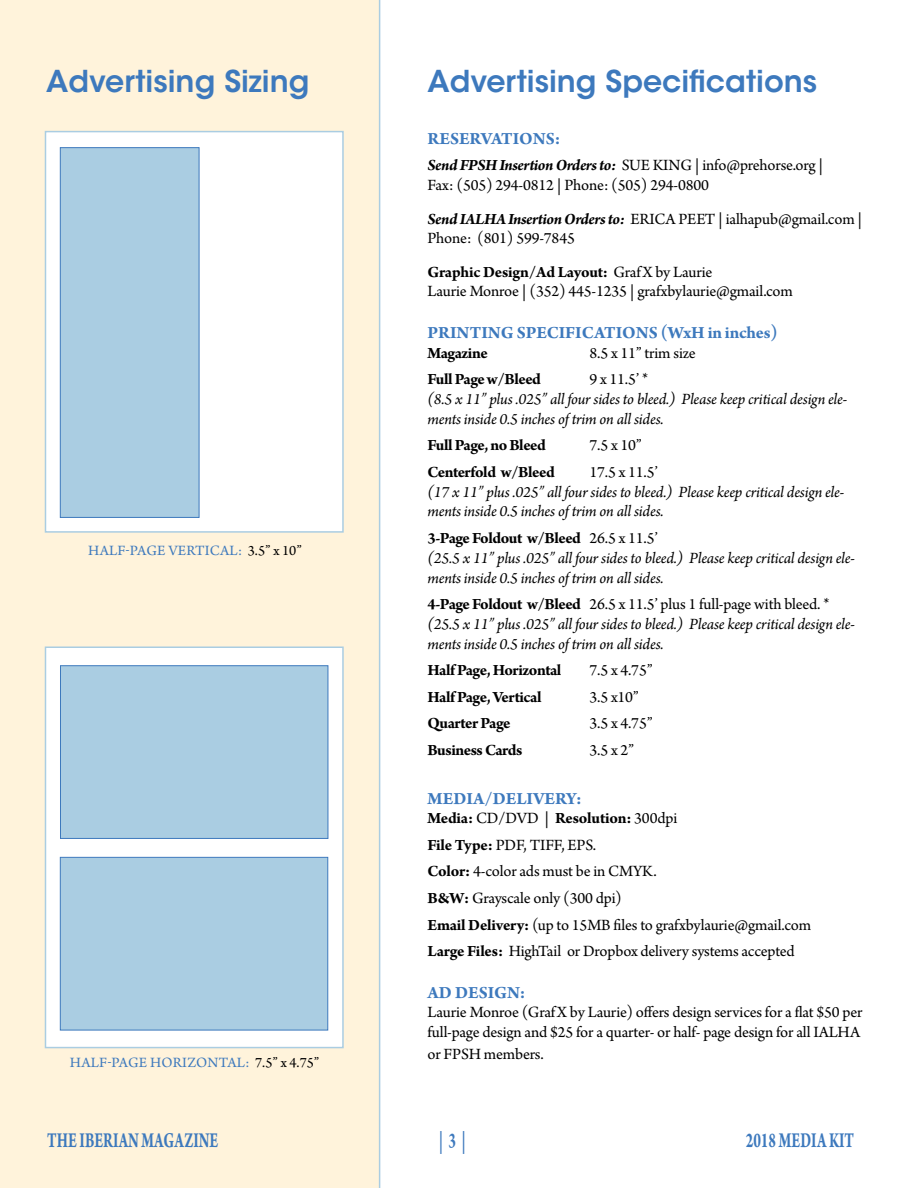
<style>
.page{position:relative;width:918px;height:1188px;background:#fff}
.page>*{position:absolute;margin:0;border:0;box-sizing:border-box;transform-origin:0 0}
.t1{font:600 30px "ITC Avant Garde Std";color:#3d79bd}
.t2{font:700 22.5px "Arno Pro";color:#3d79bd;scale:.67 1}
.t3{font:700 18px "Arno Pro";color:#3d79bd}
.t4{font:16.5px/26.5px "Arno Pro";letter-spacing:-.01em;color:#000}
.t5{font:italic 16.5px/19.8px "Arno Pro";letter-spacing:-.01em;color:#000}
.t6{font:700 16.5px "Arno Pro";letter-spacing:-.03em;color:#000}
.t7{font:15px "Arno Pro";letter-spacing:.01em;color:#3d79bd}
.s1{color:#000}
.s2{font-weight:700;font-style:italic}
.s3{font-weight:700}
.s4{font-weight:700;font-style:normal}
.s5{font-style:normal}
</style>
<div class="page">
<div style="left:0;top:0;width:380px;height:1188px;background:#fff3db"></div>
<div style="left:45px;top:131px;width:299px;height:402px;background:#fff;border:2px solid #aacde2"></div>
<div style="left:60px;top:147px;width:139px;height:371px;background:#aacde2;border:1px solid #3d79bd"></div>
<div style="left:45px;top:646px;width:299px;height:402px;background:#fff;border:2px solid #aacde2"></div>
<div style="left:60px;top:857px;width:268px;height:173px;background:#aacde2;border:1px solid #3d79bd"></div>
<div style="left:60px;top:666px;width:268px;height:173px;background:#aacde2;border:1px solid #3d79bd"></div>
<h1 class="t1" style="left:46px;top:62px;width:265px">Advertising Sizing</h1>
<p class="t7" style="left:88px;top:542px;width:215px">HALF-PAGE VERTICAL: <span class="s1">3.5” x 10”</span></p>
<p class="t7" style="left:70px;top:1054px;width:251px">HALF-PAGE HORIZONTAL: <span class="s1">7.5” x 4.75”</span></p>
<h1 class="t1" style="left:428px;top:62px;width:391px">Advertising Specifications</h1>
<p class="t3" style="left:428px;top:128px;width:134px">RESERVATIONS:</p>
<p class="t4" style="left:428px;top:156px;width:397px;line-height:19.8px"><span class="s2">Send FPSH Insertion Orders to:</span> SUE KING | info@prehorse.org |<br>Fax: (505) 294-0812 | Phone: (505) 294-0800</p>
<p class="t4" style="left:428px;top:210px;width:436px;line-height:19.8px"><span class="s2">Send IALHA Insertion Orders to:</span> ERICA PEET | ialhapub@gmail.com |<br>Phone: (801) 599-7845</p>
<p class="t4" style="left:428px;top:263px;width:367px;line-height:19.8px"><span class="s3">Graphic Design/Ad Layout:</span> Graf X by Laurie<br>Laurie Monroe | (352) 445-1235 | grafxbylaurie@gmail.com</p>
<p class="t3" style="left:428px;top:322px;width:352px">PRINTING SPECIFICATIONS (WxH in inches)</p>
<p class="t6" style="left:428px;top:343px;width:62px">Magazine</p>
<p class="t4" style="left:589px;top:340px;width:108px">8.5 x 11” trim size</p>
<p class="t6" style="left:428px;top:370px;width:115px">Full Page w/Bleed</p>
<p class="t4" style="left:589px;top:367px;width:60px">9 x 11.5’ *</p>
<p class="t5" style="left:428px;top:390px;width:421px">(8.5 x 11” plus .025” all four sides to bleed.) Please keep critical design ele&shy;ments inside 0.5 inches of trim on all sides.</p>
<p class="t6" style="left:428px;top:436px;width:120px">Full Page, no Bleed</p>
<p class="t4" style="left:589px;top:433px;width:54px">7.5 x 10”</p>
<p class="t6" style="left:428px;top:462px;width:129px">Centerfold w/Bleed</p>
<p class="t4" style="left:589px;top:460px;width:70px">17.5 x 11.5’</p>
<p class="t5" style="left:428px;top:483px;width:418px">(17 x 11” plus .025” all four sides to bleed.) Please keep critical design ele&shy;ments inside 0.5 inches of trim on all sides.</p>
<p class="t5" style="left:428px;top:529px;width:429px"><span class="s4">3-Page Foldout w/Bleed</span> <span class="s5">26.5 x 11.5’<br></span>(25.5 x 11” plus .025” all four sides to bleed.) Please keep critical design ele&shy;ments inside 0.5 inches of trim on all sides.</p>
<p class="t5" style="left:428px;top:595px;width:429px"><span class="s4">4-Page Foldout w/Bleed</span> <span class="s5">26.5 x 11.5’ plus 1 full-page with bleed. * </span>(25.5 x 11” plus .025” all four sides to bleed.) Please keep critical design ele&shy;ments inside 0.5 inches of trim on all sides.</p>
<p class="t6" style="left:428px;top:661px;width:135px">Half Page, Horizontal</p>
<p class="t4" style="left:589px;top:658px;width:65px">7.5 x 4.75”</p>
<p class="t6" style="left:428px;top:687px;width:116px">Half Page, Vertical</p>
<p class="t4" style="left:589px;top:685px;width:51px">3.5 x10”</p>
<p class="t6" style="left:428px;top:714px;width:85px">Quarter Page</p>
<p class="t4" style="left:589px;top:711px;width:65px">3.5 x 4.75”</p>
<p class="t6" style="left:428px;top:740px;width:96px">Business Cards</p>
<p class="t4" style="left:589px;top:738px;width:46px">3.5 x 2”</p>
<p class="t3" style="left:428px;top:788px;width:156px">MEDIA/DELIVERY:</p>
<p class="t4" style="left:428px;top:806px;width:385px"><span class="s3">Media:</span> CD/DVD | <span class="s3">Resolution:</span> 300dpi<br><span class="s3">File Type:</span> PDF, TIFF, EPS.<br><span class="s3">Color:</span> 4-color ads must be in CMYK.<br><span class="s3">B&amp;W:</span> Grayscale only (300 dpi)<br><span class="s3">Email Delivery:</span> (up to 15MB files to grafxbylaurie@gmail.com <span class="s3">Large Files:</span> HighTail or Dropbox delivery systems accepted</p>
<p class="t3" style="left:428px;top:982px;width:99px">AD DESIGN:</p>
<p class="t4" style="left:428px;top:1003px;width:437px;line-height:19.8px">Laurie Monroe (Graf X by Laurie) offers design services for a flat $50 per full-page design and $25 for a quarter- or half- page design for all IALHA</p>
<p class="t4" style="left:428px;top:1041px;width:118px">or FPSH members.</p>
<h2 class="t2" style="left:47px;top:1127px;width:257px">THE IBERIAN MAGAZINE</h2>
<h2 class="t2" style="left:439px;top:1127px;width:42px">| 3 |</h2>
<h2 class="t2" style="left:746px;top:1127px;width:163px">2018 MEDIA KIT</h2>
</div>
